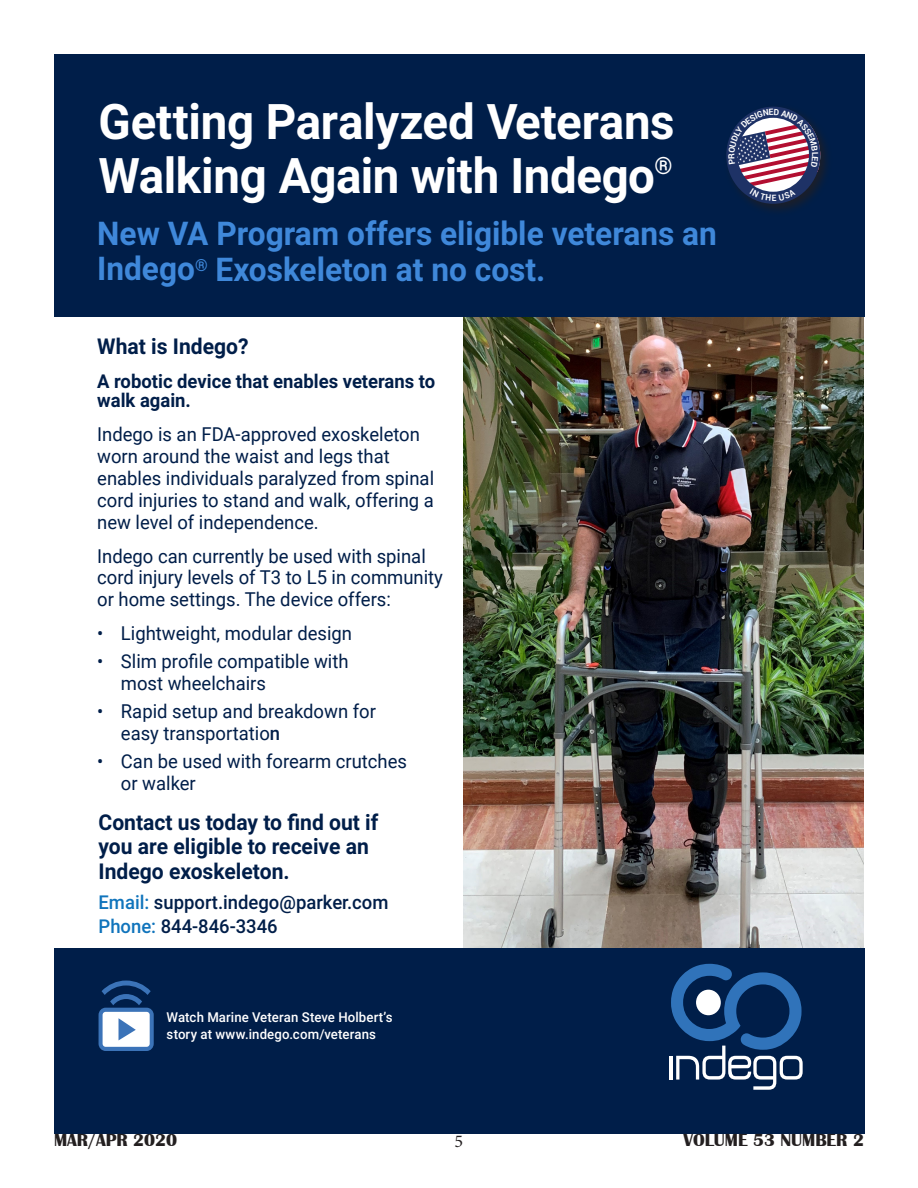
<style>
.page{position:relative;width:918px;height:1188px;background:#fff}
.page>*{position:absolute;margin:0;border:0;box-sizing:border-box;transform-origin:0 0}
.t1{font:700 49.05px/54.4px "Roboto";letter-spacing:-.01em;color:#fff}
.t2{font:700 32.7px/35.4px "Roboto";color:#3f88da}
.t3{font:700 21.75px/24.6px "Roboto";color:#001e49}
.t4{font:19.05px/21.8px "Roboto";color:#001e49}
.t5{font:500 19.05px/24.6px "Roboto";color:#001e49}
.t6{font:700 19.05px/19px "Roboto";color:#001e49}
.t7{font:700 18px "Britannic";color:#231f20}
.t8{font:18px "Minion Pro";color:#231f20}
.t9{font:500 13.65px/16.4px "Roboto";letter-spacing:.01em;color:#fff}
.s1{font-weight:500}
.s2{color:#1074bc}
</style>
<div class="page">
<img style="left:463px;top:317px;width:401px;height:632px">
<div style="left:54px;top:54px;width:810px;height:263px;background:#001e49"></div>
<div style="left:54px;top:949px;width:810px;height:185px;background:#001e49"></div>
<hr style="left:670px;top:1056px;width:3px;height:24px;background:#fff">
<svg style="left:671px;top:964px;width:132px;height:126px"></svg>
<svg style="left:99px;top:981px;width:55px;height:70px"></svg>
<div style="left:723px;top:103px;width:110px;height:114px;background:#231f20;opacity:.75"></div>
<svg style="left:726px;top:107px;width:94px;height:97px"></svg>
<p class="t1" style="left:99px;top:93px;width:578px">Getting Paralyzed Veterans<br>Walking Again with Indego<sup>®</sup></p>
<p class="t2" style="left:97px;top:215px;width:621px">New VA Program offers eligible veterans an<br>Indego<sup>®</sup> Exoskeleton at no cost.</p>
<p class="t3" style="left:97px;top:333px;width:153px">What is Indego?</p>
<p class="t6" style="left:97px;top:371px;width:340px">A robotic device that enables veterans to walk again.</p>
<p class="t4" style="left:97px;top:423px;width:338px">Indego is an FDA-approved exoskeleton worn around the waist and legs that enables individuals paralyzed from spinal cord injuries to stand and walk, offering a new level of independence.</p>
<p class="t4" style="left:97px;top:544px;width:347px">Indego can currently be used with spinal cord injury levels of T3 to L5 in community or home settings. The device offers:</p>
<p class="t4" style="left:97px;top:622px;width:256px">• Lightweight, modular design</p>
<p class="t4" style="left:121px;top:650px;width:229px;text-indent:-24px">• Slim profile compatible with most wheelchairs</p>
<p class="t4" style="left:121px;top:700px;width:256px;text-indent:-24px">• Rapid setup and breakdown for easy transportatio<span class="s1">n</span></p>
<p class="t4" style="left:121px;top:749px;width:288px;text-indent:-24px">• Can be used with forearm crutches or walker</p>
<p class="t3" style="left:99px;top:809px;width:281px">Contact us today to find out if you are eligible to receive an<br>Indego exoskeleton.</p>
<p class="t5" style="left:99px;top:889px;width:291px"><span class="s2">Email:</span> support.indego@parker.com<br><span class="s2">Phone:</span> 844-846-3346</p>
<p class="t9" style="left:167px;top:1009px;width:228px">Watch Marine Veteran Steve Holbert’s story at www.indego.com/veterans</p>
<p class="t7" style="left:54px;top:1130px;width:125px">MAR/APR 2020</p>
<p class="t8" style="left:455px;top:1129px;width:10px">5</p>
<p class="t7" style="left:684px;top:1130px;width:182px">VOLUME 53 NUMBER 2</p>
</div>
